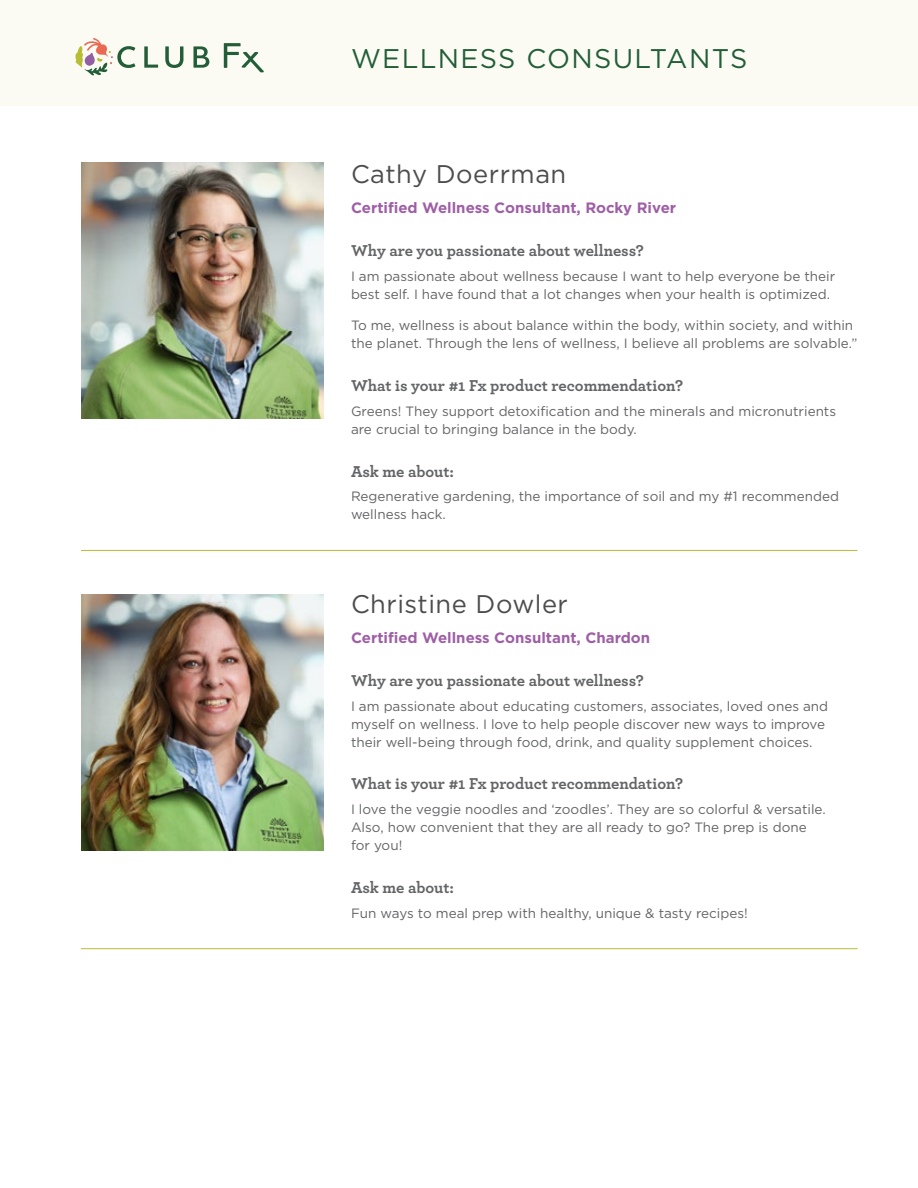
<style>
.page{position:relative;width:918px;height:1188px;background:#fff}
.page>*{position:absolute;margin:0;border:0;box-sizing:border-box;transform-origin:0 0}
.t1{font:27px "Gotham";letter-spacing:.05em;color:#235e39}
.t2{font:25.5px "Gotham";letter-spacing:.02em;color:#4d4d4f}
.t3{font:700 16.5px "Archer";color:#636466}
.t4{font:700 15px "Gotham";color:#9e5fa6}
.t5{font:13.5px/18px "Gotham";color:#636466}
</style>
<div class="page">
<div style="left:0;top:0;width:918px;height:106px;background:#fbfbf4"></div>
<svg style="left:144px;top:46px;width:14px;height:22px"></svg>
<svg style="left:165px;top:46px;width:18px;height:22px"></svg>
<svg style="left:193px;top:46px;width:16px;height:22px"></svg>
<svg style="left:224px;top:43px;width:40px;height:29px"></svg>
<svg style="left:75px;top:38px;width:60px;height:38px"></svg>
<img style="left:81px;top:162px;width:243px;height:256px">
<img style="left:81px;top:594px;width:243px;height:256px">
<hr style="left:81px;top:550px;width:777px;height:1px;background:#b7be34">
<hr style="left:81px;top:948px;width:777px;height:1px;background:#b7be34">
<h1 class="t1" style="left:351px;top:44px;width:398px">WELLNESS CONSULTANTS</h1>
<h2 class="t2" style="left:351px;top:160px;width:217px">Cathy Doerrman</h2>
<p class="t4" style="left:351px;top:198px;width:327px">Certified Wellness Consultant, Rocky River</p>
<p class="t3" style="left:351px;top:238px;width:295px">Why are you passionate about wellness?</p>
<p class="t5" style="left:351px;top:267px;width:486px">I am passionate about wellness because I want to help everyone be their best self. I have found that a lot changes when your health is optimized.</p>
<p class="t5" style="left:351px;top:316px;width:508px">To me, wellness is about balance within the body, within society, and within the planet. Through the lens of wellness, I believe all problems are solvable.”</p>
<p class="t3" style="left:351px;top:373px;width:334px">What is your #1 Fx product recommendation?</p>
<p class="t5" style="left:351px;top:402px;width:487px">Greens! They support detoxification and the minerals and micronutrients are crucial to bringing balance in the body.</p>
<p class="t3" style="left:351px;top:458px;width:105px">Ask me about:</p>
<p class="t5" style="left:351px;top:487px;width:489px">Regenerative gardening, the importance of soil and my #1 recommended wellness hack.</p>
<h2 class="t2" style="left:351px;top:590px;width:218px">Christine Dowler</h2>
<p class="t4" style="left:351px;top:628px;width:301px">Certified Wellness Consultant, Chardon</p>
<p class="t3" style="left:351px;top:667px;width:295px">Why are you passionate about wellness?</p>
<p class="t5" style="left:351px;top:697px;width:479px">I am passionate about educating customers, associates, loved ones and myself on wellness. I love to help people discover new ways to improve their well-being through food, drink, and quality supplement choices.</p>
<p class="t3" style="left:351px;top:771px;width:334px">What is your #1 Fx product recommendation?</p>
<p class="t5" style="left:351px;top:800px;width:476px">I love the veggie noodles and ‘zoodles’. They are so colorful &amp; versatile.<br>Also, how convenient that they are all ready to go? The prep is done for you!</p>
<p class="t3" style="left:351px;top:874px;width:105px">Ask me about:</p>
<p class="t5" style="left:351px;top:904px;width:398px">Fun ways to meal prep with healthy, unique &amp; tasty recipes!</p>
</div>
